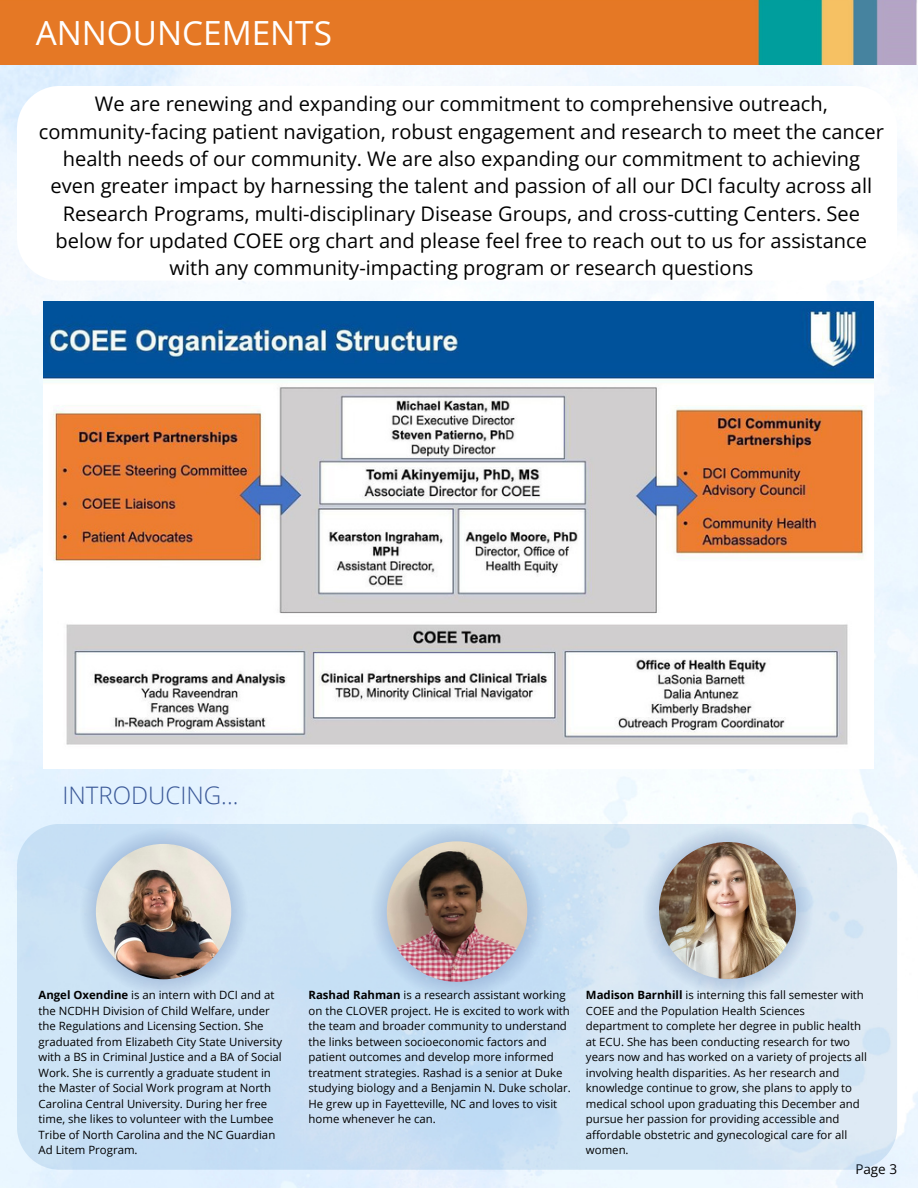
<style>
.page{position:relative;width:918px;height:1188px;background:#fff}
.page>*{position:absolute;margin:0;border:0;box-sizing:border-box;transform-origin:0 0}
.t1{font:33.3px "Open Sans";color:#fff}
.t2{font:300 24.15px "Open Sans";color:#3b5998}
.t3{font:20.1px/27.3px "Open Sans";color:#000;text-align:center}
.t4{font:13.5px "Open Sans";color:#000}
.t5{font:11.4px/15.5px "Open Sans";color:#000}
.s1{font-weight:700}
</style>
<div class="page">
<img style="left:0;top:65px;width:918px;height:1123px">
<svg style="left:17px;top:86px;width:880px;height:195px"></svg>
<img style="left:0;top:0;width:917px;height:65px">
<img style="left:44px;top:302px;width:830px;height:467px">
<div style="left:17px;top:824px;width:880px;height:346px;background:linear-gradient(to right,#c4def4,#d7e7f4);border-radius:43px"></div>
<svg style="left:72px;top:820px;width:183px;height:183px;background:#c0d8ed"></svg>
<svg style="left:362px;top:816px;width:190px;height:191px;background:#bfd7ee"></svg>
<img style="left:96px;top:844px;width:135px;height:135px;border-radius:50%">
<svg style="left:634px;top:817px;width:186px;height:186px;background:#cedeed"></svg>
<img style="left:659px;top:842px;width:137px;height:137px;border-radius:50%">
<img style="left:387px;top:841px;width:140px;height:141px;border-radius:50%">
<h2 class="t1" style="left:36px;top:10px;width:298px">ANNOUNCEMENTS</h2>
<p class="t3" style="left:39px;top:90px;width:847px">We are renewing and expanding our commitment to comprehensive outreach, community-facing patient navigation, robust engagement and research to meet the cancer health needs of our community. We are also expanding our commitment to achieving even greater impact by harnessing the talent and passion of all our DCI faculty across all Research Programs, multi-disciplinary Disease Groups, and cross-cutting Centers. See below for updated COEE org chart and please feel free to reach out to us for assistance with any community-impacting program or research questions</p>
<h3 class="t2" style="left:62px;top:778px;width:178px">INTRODUCING...</h3>
<p class="t5" style="left:39px;top:987px;width:245px"><span class="s1">Angel Oxendine</span> is an intern with DCI and at the NCDHH Division of Child Welfare, under the Regulations and Licensing Section. She graduated from Elizabeth City State University with a BS in Criminal Justice and a BA of Social Work. She is currently a graduate student in the Master of Social Work program at North Carolina Central University. During her free time, she likes to volunteer with the Lumbee Tribe of North Carolina and the NC Guardian Ad Litem Program.</p>
<p class="t5" style="left:309px;top:987px;width:264px"><span class="s1">Rashad Rahman</span> is a research assistant working on the CLOVER project. He is excited to work with the team and broader community to understand the links between socioeconomic factors and patient outcomes and develop more informed treatment strategies. Rashad is a senior at Duke studying biology and a Benjamin N. Duke scholar.<br>He grew up in Fayetteville, NC and loves to visit home whenever he can.</p>
<p class="t5" style="left:586px;top:987px;width:283px"><span class="s1">Madison Barnhill</span> is interning this fall semester with COEE and the Population Health Sciences department to complete her degree in public health at ECU. She has been conducting research for two years now and has worked on a variety of projects all involving health disparities. As her research and knowledge continue to grow, she plans to apply to medical school upon graduating this December and pursue her passion for providing accessible and affordable obstetric and gynecological care for all women.</p>
<p class="t4" style="left:855px;top:1160px;width:43px">Page 3</p>
</div>
